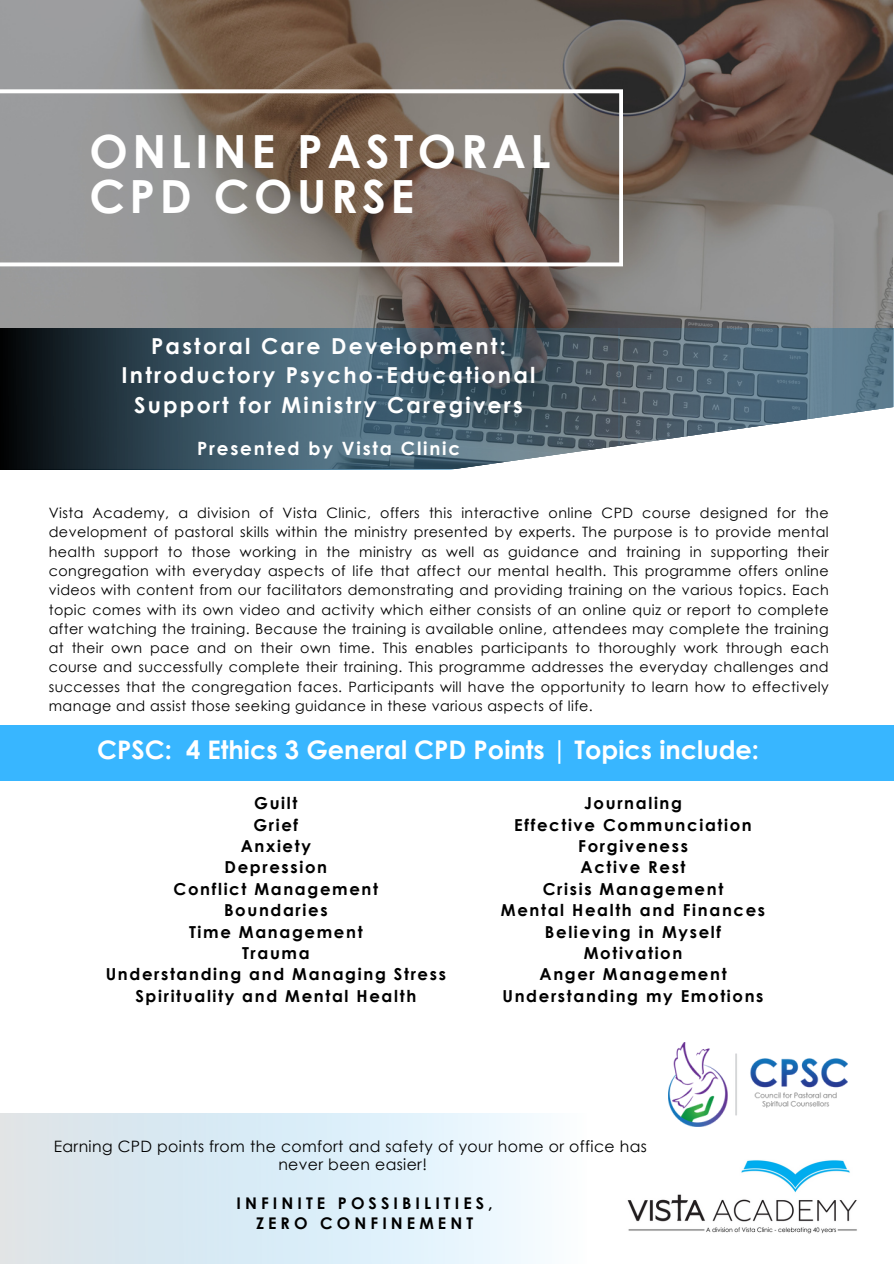
<style>
.page{position:relative;width:894px;height:1264px;background:#fff}
.page>*{position:absolute;margin:0;border:0;box-sizing:border-box;transform-origin:0 0}
.t1{font:700 45.75px/45px "Century Gothic";letter-spacing:.1em;color:#fff}
.t2{font:700 25.5px "Century Gothic";color:#fff}
.t3{font:700 22.05px/29.4px "Century Gothic";letter-spacing:.1em;color:#fff;text-align:center}
.t4{font:700 18.3px "Century Gothic";letter-spacing:.1em;color:#fff}
.t5{font:700 16.5px/21.3px "Century Gothic";letter-spacing:.1em;color:#000;text-align:center}
.t6{font:700 16.05px/20.2px "Century Gothic";letter-spacing:.255em;color:#000;text-align:center}
.t7{font:15.6px/18px "Century Gothic";letter-spacing:.025em;color:#010101;text-align:center}
.t8{font:14.25px/19.4px "Century Gothic";letter-spacing:.03em;color:#010101;text-align:justify}
</style>
<div class="page">
<img style="left:1px;top:0;width:891px;height:328px">
<svg style="left:619px;top:328px;width:274px;height:50px;background:#546d7d"></svg>
<svg style="left:0;top:89px;width:623px;height:177px;background:#897f78"></svg>
<svg style="left:0;top:328px;width:619px;height:141px;background:#2f404b"></svg>
<div style="left:0;top:1113px;width:586px;height:150px;background:linear-gradient(to right,#d3e1ea,#eefbff)"></div>
<svg style="left:138px;top:378px;width:755px;height:403px"></svg>
<div style="left:0;top:725px;width:893px;height:55px;background:#38b6ff"></div>
<img style="left:668px;top:1042px;width:180px;height:84px">
<img style="left:627px;top:1160px;width:230px;height:74px">
<h1 class="t1" style="left:89px;top:128px;width:462px">ONLINE PASTORAL<br>CPD COURSE</h1>
<h3 class="t3" style="left:122px;top:331px;width:415px">Pastoral Care Development:<br>Introductory Psycho-Educational<br>Support for Ministry Caregivers</h3>
<p class="t4" style="left:197px;top:436px;width:264px">Presented by Vista Clinic</p>
<p class="t8" style="left:49px;top:502px;width:781px">Vista Academy, a division of Vista Clinic, offers this interactive online CPD course designed for the development of pastoral skills within the ministry presented by experts. The purpose is to provide mental health support to those working in the ministry as well as guidance and training in supporting their congregation with everyday aspects of life that affect our mental health. This programme offers online videos with content from our facilitators demonstrating and providing training on the various topics. Each topic comes with its own video and activity which either consists of an online quiz or report to complete after watching the training. Because the training is available online, attendees may complete the training at their own pace and on their own time. This enables participants to thoroughly work through each course and successfully complete their training. This programme addresses the everyday challenges and successes that the congregation faces. Participants will have the opportunity to learn how to effectively manage and assist those seeking guidance in these various aspects of life.</p>
<h2 class="t2" style="left:97px;top:733px;width:663px">CPSC: 4 Ethics 3 General CPD Points | Topics include:</h2>
<p class="t5" style="left:106px;top:792px;width:342px">Guilt<br>Grief<br>Anxiety<br>Depression<br>Conflict Management<br>Boundaries<br>Time Management<br>Trauma<br>Understanding and Managing Stress<br>Spirituality and Mental Health</p>
<p class="t5" style="left:500px;top:792px;width:266px">Journaling<br>Effective Communciation<br>Forgiveness<br>Active Rest<br>Crisis Management<br>Mental Health and Finances<br>Believing in Myself<br>Motivation<br>Anger Management<br>Understanding my Emotions</p>
<p class="t7" style="left:54px;top:1137px;width:594px">Earning CPD points from the comfort and safety of your home or office has never been easier!</p>
<p class="t6" style="left:236px;top:1192px;width:258px">INFINITE POSSIBILITIES,<br>ZERO CONFINEMENT</p>
</div>
